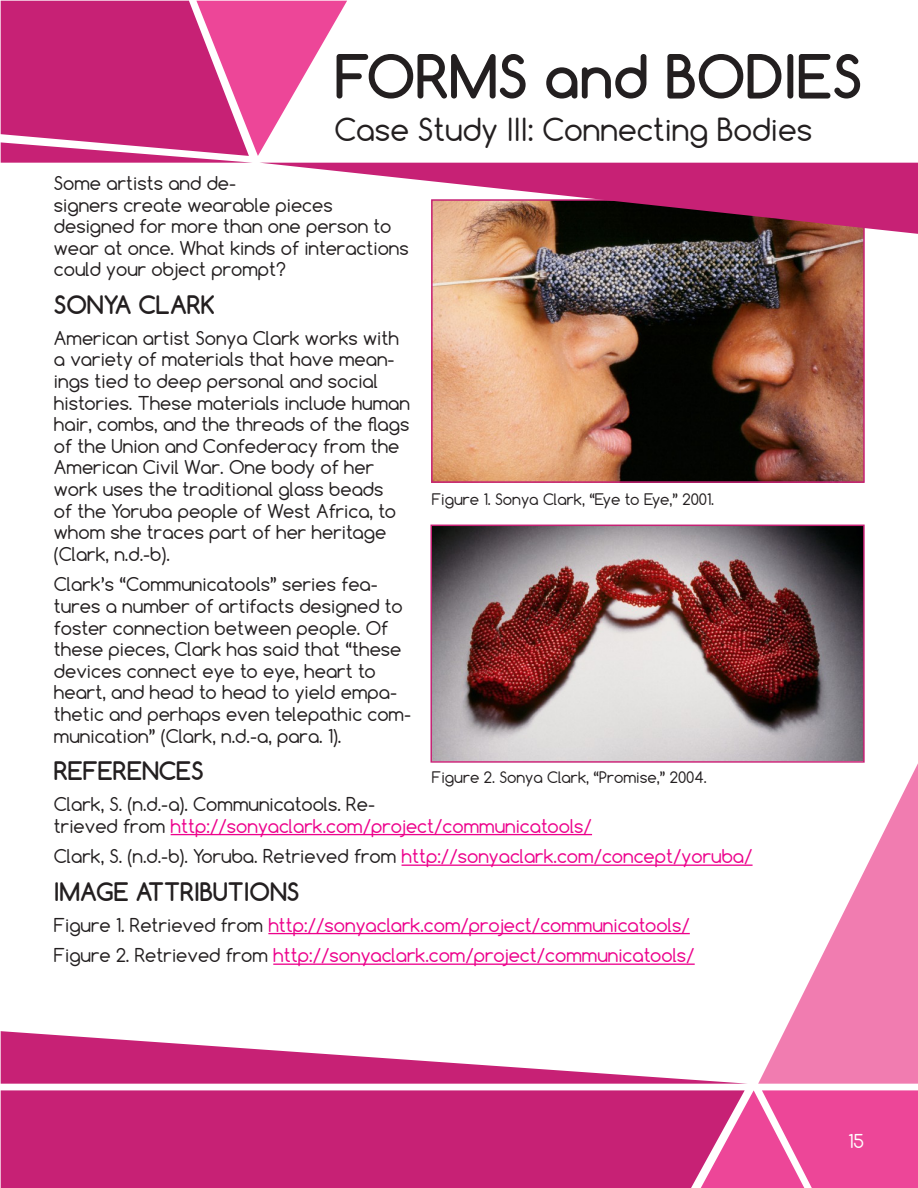
<style>
.page{position:relative;width:918px;height:1188px;background:#fff}
.page>*{position:absolute;margin:0;border:0;box-sizing:border-box;transform-origin:0 0}
.t1{font:700 57px "Comfortaa";color:#231f20}
.t2{font:30px "Comfortaa";color:#231f20}
.t3{font:700 24px "Comfortaa";color:#231f20}
.t4{font:18px/21.6px "Comfortaa";color:#231f20}
.t5{font:18px/30.6px "Comfortaa";color:#ed028c}
.t6{font:18px "Comfortaa";color:#fff}
.t7{font:15px "Comfortaa";color:#231f20}
.s1{color:#ed028c}
.s2{color:#231f20}
</style>
<div class="page">
<hr style="left:171px;top:834px;width:421px;height:1px;background:#ed028c">
<hr style="left:402px;top:865px;width:351px;height:1px;background:#ed028c">
<hr style="left:268px;top:933px;width:422px;height:1px;background:#ed028c">
<hr style="left:273px;top:964px;width:422px;height:1px;background:#ed028c">
<img style="left:434px;top:234px;width:428px;height:246px">
<div style="left:431px;top:199px;width:434px;height:284px;border:2px solid #c72175"></div>
<img style="left:433px;top:528px;width:429px;height:232px">
<div style="left:430px;top:525px;width:435px;height:238px;border:2px solid #c72175"></div>
<svg style="left:263px;top:163px;width:655px;height:71px;fill:#c72175"></svg>
<svg style="left:1px;top:1px;width:346px;height:162px"></svg>
<svg style="left:1px;top:1031px;width:746px;height:53px"></svg>
<div style="left:1px;top:1090px;width:699px;height:98px;background:#c72175"></div>
<svg style="left:700px;top:1090px;width:218px;height:98px;background:#eb519d"></svg>
<svg style="left:758px;top:762px;width:160px;height:322px"></svg>
<h1 class="t1" style="left:334px;top:41px;width:529px">FORMS and BODIES</h1>
<h2 class="t2" style="left:334px;top:110px;width:479px">Case Study III: Connecting Bodies</h2>
<p class="t4" style="left:54px;top:172px;width:356px">Some artists and de-<br>signers create wearable pieces designed for more than one person to wear at once. What kinds of interactions could your object prompt?</p>
<h3 class="t3" style="left:54px;top:290px;width:163px">SONYA CLARK</h3>
<p class="t4" style="left:54px;top:327px;width:358px">American artist Sonya Clark works with a variety of materials that have mean&shy;ings tied to deep personal and social histories. These materials include human hair, combs, and the threads of the flags of the Union and Confederacy from the American Civil War. One body of her work uses the traditional glass beads<br>of the Yoruba people of West Africa, to whom she traces part of her heritage (Clark, n.d.-b).</p>
<p class="t4" style="left:54px;top:574px;width:359px">Clark’s “Communicatools” series fea&shy;tures a number of artifacts designed to foster connection between people. Of these pieces, Clark has said that “these devices connect eye to eye, heart to heart, and head to head to yield empa&shy;thetic and perhaps even telepathic com&shy;munication” (Clark, n.d.-a, para. 1).</p>
<h3 class="t3" style="left:54px;top:756px;width:151px">REFERENCES</h3>
<p class="t4" style="left:54px;top:793px;width:540px">Clark, S. (n.d.-a). Communicatools. Re-<br>trieved from <span class="s1">http://sonyaclark.com/project/communicatools/</span></p>
<p class="t4" style="left:54px;top:845px;width:700px">Clark, S. (n.d.-b). Yoruba. Retrieved from <span class="s1">http://sonyaclark.com/concept/yoruba/</span></p>
<h3 class="t3" style="left:54px;top:877px;width:247px">IMAGE ATTRIBUTIONS</h3>
<p class="t5" style="left:54px;top:909px;width:642px"><span class="s2">Figure 1. Retrieved from</span> http://sonyaclark.com/project/communicatools/<br><span class="s2">Figure 2. Retrieved from</span> http://sonyaclark.com/project/communicatools/</p>
<p class="t7" style="left:432px;top:490px;width:284px">Figure 1. Sonya Clark, “Eye to Eye,” 2001.</p>
<p class="t7" style="left:432px;top:768px;width:276px">Figure 2. Sonya Clark, “Promise,” 2004.</p>
<p class="t6" style="left:848px;top:1130px;width:17px">15</p>
</div>
